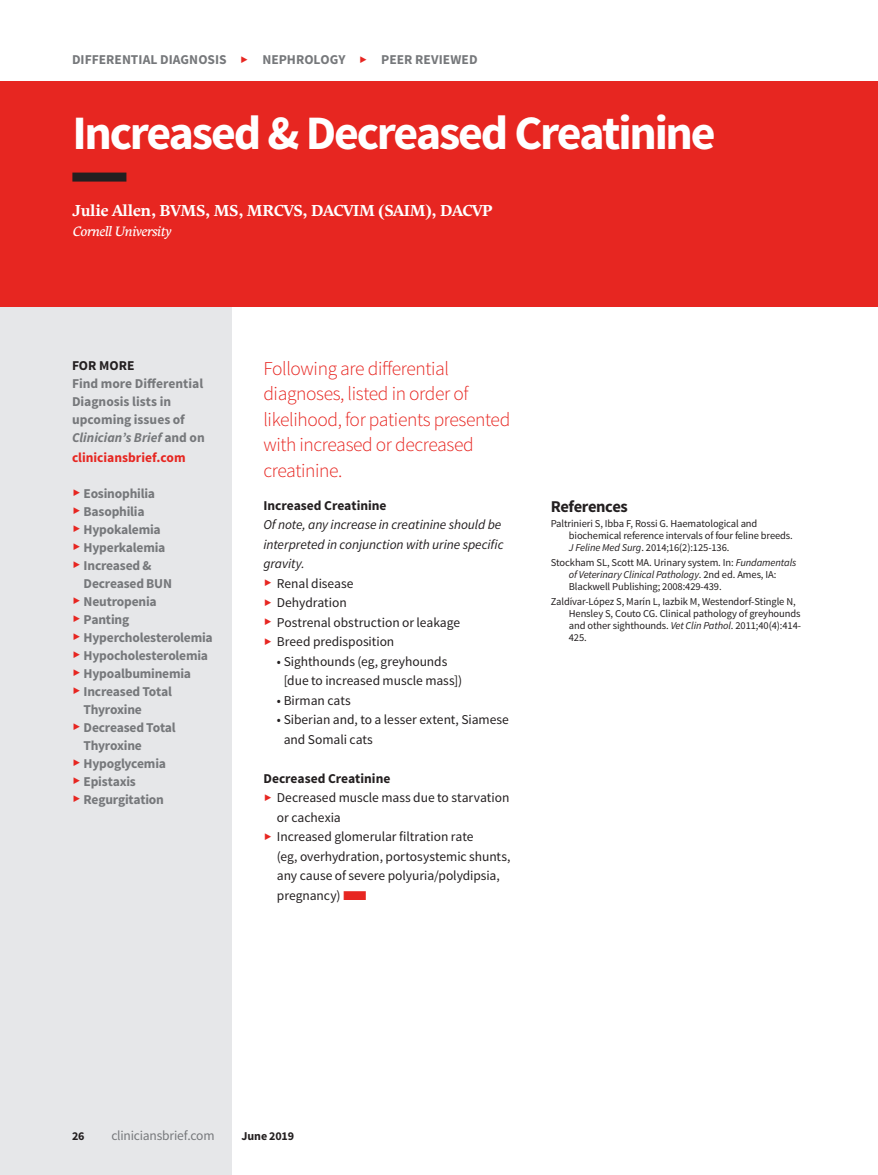
<style>
.page{position:relative;width:878px;height:1175px;background:#fff}
.page>*{position:absolute;margin:0;border:0;box-sizing:border-box;transform-origin:0 0}
.t1{font:700 48px "Source Sans Pro";letter-spacing:-.05em;color:#fff}
.t2{font:300 19.5px/25.5px "Source Sans Pro";letter-spacing:-.02em;color:#e72621}
.t3{font:700 16.5px "Source Sans Pro";letter-spacing:-.03em;color:#231f20}
.t4{font:700 15.75px "Comenia Serif Pro";letter-spacing:-.02em;color:#fff}
.t5{font:13.5px/19.5px "Source Sans Pro";letter-spacing:-.005em;color:#231f20}
.t6{font:700 13.5px/18px "Source Sans Pro";letter-spacing:-.015em;color:#76787b}
.t7{font:italic 13.5px/19.5px "Source Sans Pro";letter-spacing:-.005em;color:#231f20}
.t8{font:700 13.5px "Source Sans Pro";color:#231f20}
.t9{font:700 13.5px "Source Sans Pro";letter-spacing:.005em;color:#76787b}
.t10{font:700 13.5px "Source Sans Pro";color:#e72621}
.t11{font:13.5px "Source Sans Pro";letter-spacing:-.015em;color:#76787b}
.t12{font:italic 13.5px "Comenia Serif Pro";letter-spacing:-.02em;color:#fff}
.t13{font:700 12px "Source Sans Pro";letter-spacing:-.005em;color:#231f20}
.t14{font:10.5px/12px "Source Sans Pro";letter-spacing:-.01em;color:#231f20}
.s1{font-style:italic}
.s2{color:#e72621}
</style>
<div class="page">
<div style="left:0;top:306px;width:232px;height:868px;background:#e6e7e9"></div>
<div style="left:0;top:81px;width:878px;height:225px;background:#e72621"></div>
<div style="left:72px;top:172px;width:54px;height:10px;background:#231f20"></div>
<p class="t9" style="left:72px;top:51px;width:156px">DIFFERENTIAL DIAGNOSIS</p>
<p class="t9" style="left:262px;top:51px;width:85px">NEPHROLOGY</p>
<p class="t9" style="left:381px;top:51px;width:98px">PEER REVIEWED</p>
<h1 class="t1" style="left:72px;top:102px;width:645px">Increased &amp; Decreased Creatinine</h1>
<h3 class="t4" style="left:72px;top:199px;width:422px">Julie Allen, BVMS, MS, MRCVS, DACVIM (SAIM), DACVP</h3>
<p class="t12" style="left:72px;top:221px;width:100px">Cornell University</p>
<h2 class="t2" style="left:263px;top:356px;width:248px">Following are differential diagnoses, listed in order of likelihood, for patients presented with increased or decreased creatinine.</h2>
<p class="t8" style="left:72px;top:357px;width:64px">FOR MORE</p>
<p class="t6" style="left:72px;top:375px;width:134px">Find more Differential<br>Diagnosis lists in upcoming issues of<br><span class="s1">Clinician’s Brief</span> and on</p>
<p class="t10" style="left:72px;top:448px;width:115px">cliniciansbrief.com</p>
<p class="t6" style="left:84px;top:485px;width:131px">Eosinophilia<br>Basophilia<br>Hypokalemia<br>Hyperkalemia<br>Increased &amp;<br>Decreased BUN<br>Neutropenia<br>Panting<br>Hypercholesterolemia<br>Hypocholesterolemia<br>Hypoalbuminemia<br>Increased Total<br>Thyroxine<br>Decreased Total<br>Thyroxine<br>Hypoglycemia<br>Epistaxis<br>Regurgitation</p>
<p class="t8" style="left:263px;top:496px;width:125px">Increased Creatinine</p>
<p class="t7" style="left:263px;top:515px;width:242px">Of note, any increase in creatinine should be interpreted in conjunction with urine specific gravity.</p>
<p class="t5" style="left:277px;top:574px;width:185px">Renal disease<br>Dehydration<br>Postrenal obstruction or leakage<br>Breed predisposition</p>
<p class="t5" style="left:284px;top:652px;width:180px;text-indent:-7px">• Sighthounds (eg, greyhounds [due to increased muscle mass])</p>
<p class="t5" style="left:277px;top:691px;width:75px">• Birman cats</p>
<p class="t5" style="left:284px;top:710px;width:227px;text-indent:-7px">• Siberian and, to a lesser extent, Siamese and Somali cats</p>
<p class="t8" style="left:263px;top:769px;width:128px">Decreased Creatinine</p>
<p class="t5" style="left:277px;top:788px;width:235px">Decreased muscle mass due to starvation or cachexia<br>Increased glomerular filtration rate<br>(eg, overhydration, portosystemic shunts, any cause of severe polyuria/polydipsia, pregnancy) <span class="s2">■</span></p>
<h3 class="t3" style="left:550px;top:496px;width:78px">References</h3>
<p class="t14" style="left:568px;top:518px;width:225px;text-indent:-18px">Paltrinieri S, Ibba F, Rossi G. Haematological and biochemical reference intervals of four feline breeds.<br><span class="s1">J Feline Med Surg</span>. 2014;16(2):125-136.</p>
<p class="t14" style="left:568px;top:557px;width:229px;text-indent:-18px">Stockham SL, Scott MA. Urinary system. In: <span class="s1">Fundamentals of Veterinary Clinical Pathology</span>. 2nd ed. Ames, IA:<br>Blackwell Publishing; 2008:429-439.</p>
<p class="t14" style="left:568px;top:596px;width:234px;text-indent:-18px">Zaldívar-López S, Marín L, Iazbik M, Westendorf-Stingle N, Hensley S, Couto CG. Clinical pathology of greyhounds and other sighthounds. <span class="s1">Vet Clin Pathol</span>. 2011;40(4):414- 425.</p>
<p class="t13" style="left:72px;top:1128px;width:14px">26</p>
<p class="t11" style="left:111px;top:1127px;width:105px">cliniciansbrief.com</p>
<p class="t13" style="left:241px;top:1128px;width:54px">June 2019</p>
</div>
